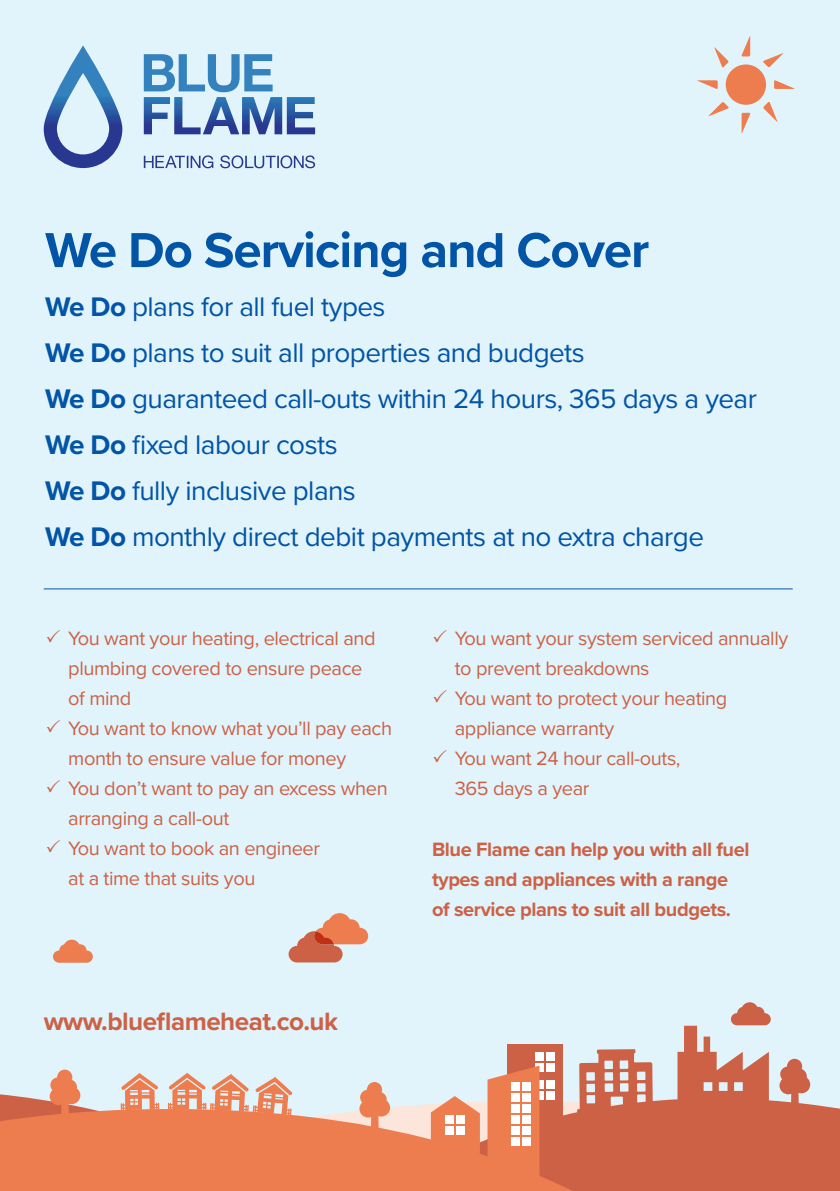
<style>
.page{position:relative;width:840px;height:1191px;background:#fff}
.page>*{position:absolute;margin:0;border:0;box-sizing:border-box;transform-origin:0 0}
.t1{font:700 51px "Proxima Nova";letter-spacing:-.02em;color:#0154a6}
.t2{font:27.8px "Proxima Nova";letter-spacing:-.02em;color:#0154a6}
.t3{font:700 26px "Proxima Nova";letter-spacing:-.02em;color:#cc6145}
.t4{font:20px/30px "Proxima Nova";letter-spacing:-.02em;color:#cc6145}
.t5{font:700 20px/30px "Proxima Nova";letter-spacing:-.02em;color:#cc6145}
.s1{font-weight:700}
</style>
<div class="page">
<div style="left:0;top:0;width:839px;height:1191px;background:#e1f4fc"></div>
<svg style="left:44px;top:45px;width:271px;height:123px"></svg>
<svg style="left:770px;top:1018px;width:69px;height:173px;fill:#cc6145"></svg>
<div style="left:725px;top:64px;width:40px;height:41px;background:#ed7d4f;border-radius:50%"></div>
<svg style="left:741px;top:113px;width:9px;height:20px"></svg>
<svg style="left:741px;top:38px;width:8px;height:18px"></svg>
<svg style="left:697px;top:80px;width:20px;height:9px"></svg>
<svg style="left:774px;top:80px;width:20px;height:9px"></svg>
<svg style="left:708px;top:102px;width:20px;height:14px"></svg>
<svg style="left:763px;top:53px;width:20px;height:14px"></svg>
<svg style="left:714px;top:47px;width:14px;height:21px"></svg>
<svg style="left:763px;top:102px;width:14px;height:20px"></svg>
<svg style="left:288px;top:913px;width:80px;height:49px"></svg>
<svg style="left:53px;top:939px;width:40px;height:23px"></svg>
<svg style="left:779px;top:1058px;width:30px;height:48px"></svg>
<svg style="left:0;top:1002px;width:770px;height:189px"></svg>
<hr style="left:44px;top:588px;width:748px;height:1px;background:#0154a6">
<p class="t1" style="left:45px;top:212px;width:605px">We Do Servicing and Cover</p>
<p class="t2" style="left:45px;top:285px;width:342px"><span class="s1">We Do</span> plans for all fuel types</p>
<p class="t2" style="left:45px;top:332px;width:541px"><span class="s1">We Do</span> plans to suit all properties and budgets</p>
<p class="t2" style="left:45px;top:378px;width:713px"><span class="s1">We Do</span> guaranteed call-outs within 24 hours, 365 days a year</p>
<p class="t2" style="left:45px;top:424px;width:294px"><span class="s1">We Do</span> fixed labour costs</p>
<p class="t2" style="left:45px;top:470px;width:312px"><span class="s1">We Do</span> fully inclusive plans</p>
<p class="t2" style="left:45px;top:516px;width:660px"><span class="s1">We Do</span> monthly direct debit payments at no extra charge</p>
<p class="t4" style="left:68px;top:623px;width:309px">You want your heating, electrical and plumbing covered to ensure peace of mind</p>
<p class="t4" style="left:68px;top:713px;width:325px">You want to know what you’ll pay each month to ensure value for money</p>
<p class="t4" style="left:68px;top:773px;width:321px">You don’t want to pay an excess when arranging a call-out</p>
<p class="t4" style="left:68px;top:833px;width:253px">You want to book an engineer at a time that suits you</p>
<p class="t3" style="left:44px;top:1002px;width:296px">www.blueflameheat.co.uk</p>
<p class="t4" style="left:454px;top:623px;width:335px">You want your system serviced annually to prevent breakdowns</p>
<p class="t4" style="left:454px;top:683px;width:274px">You want to protect your heating appliance warranty</p>
<p class="t4" style="left:454px;top:743px;width:227px">You want 24 hour call-outs,<br>365 days a year</p>
<p class="t5" style="left:432px;top:833px;width:319px">Blue Flame can help you with all fuel types and appliances with a range of service plans to suit all budgets.</p>
</div>
